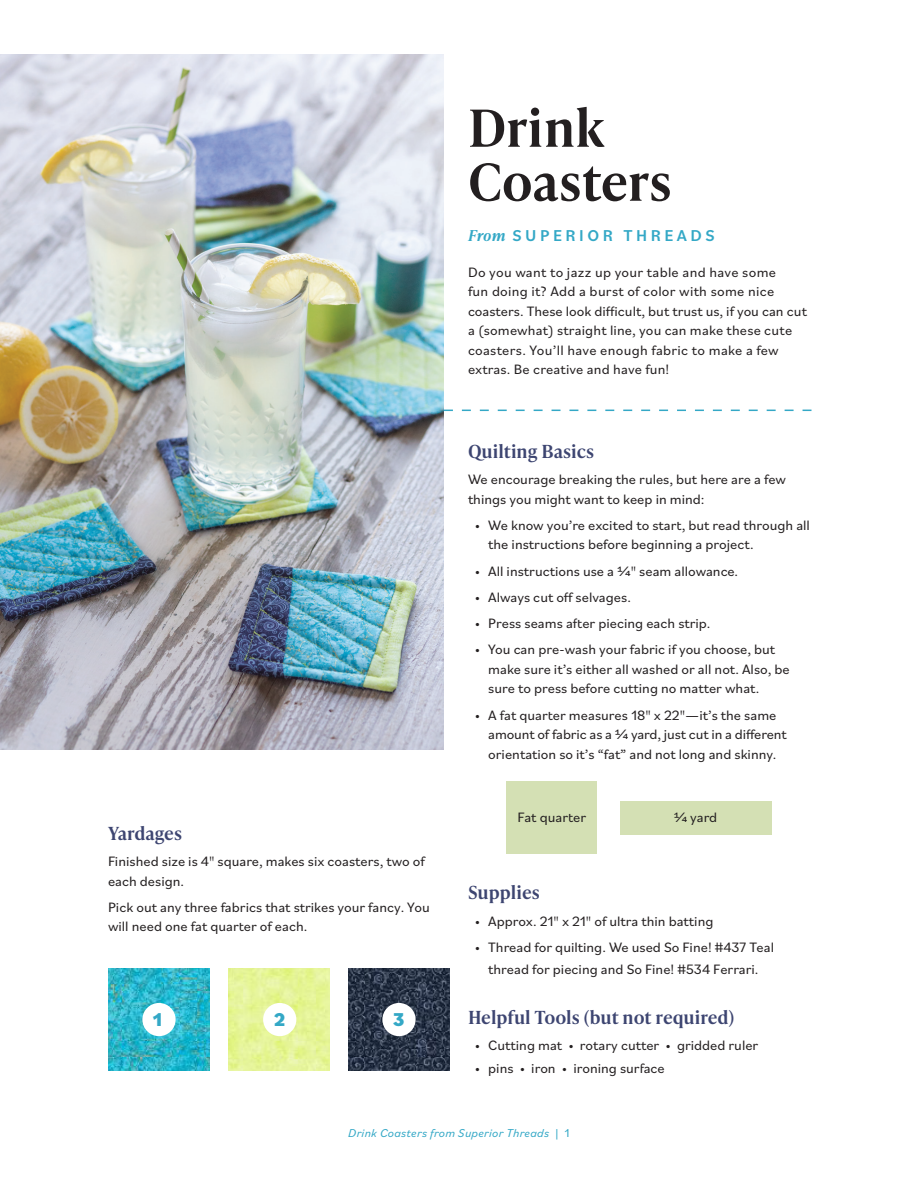
<style>
.page{position:relative;width:918px;height:1188px;background:#fff}
.page>*{position:absolute;margin:0;border:0;box-sizing:border-box;transform-origin:0 0}
.t1{font:600 51px/54px "Ivy Presto Text";letter-spacing:-.01em;color:#231f20}
.t2{font:800 19.5px "Bilo";color:#34a8c6}
.t3{font:600 18px "Ivy Presto Text";color:#3d4571}
.t4{font:500 16.5px "Bilo";letter-spacing:.21em;color:#34a8c6}
.t5{font:14.25px/19.5px "Bilo";color:#231f20}
.t6{font:italic 12px "Bilo";letter-spacing:.02em;color:#34a8c6}
.s1{font-family:"Ivy Presto Text";font-weight:600;font-style:italic;font-size:15px}
.s2{font-style:normal}
</style>
<div class="page">
<img style="left:0;top:54px;width:444px;height:696px">
<svg style="left:444px;top:410px;width:368px;height:1px"></svg>
<div style="left:620px;top:801px;width:151px;height:34px;background:#d4e0b4"></div>
<div style="left:507px;top:781px;width:90px;height:73px;background:#d4e0b4"></div>
<img style="left:348px;top:969px;width:102px;height:102px">
<img style="left:108px;top:969px;width:102px;height:102px">
<img style="left:228px;top:969px;width:102px;height:102px">
<div style="left:142px;top:1003px;width:34px;height:33px;background:#fff;border-radius:50%"></div>
<div style="left:263px;top:1003px;width:33px;height:33px;background:#fff;border-radius:50%"></div>
<div style="left:382px;top:1003px;width:34px;height:33px;background:#fff;border-radius:50%"></div>
<p class="t1" style="left:468px;top:99px;width:205px">Drink<br>Coasters</p>
<p class="t4" style="left:468px;top:224px;width:248px"><span class="s1">From</span> SUPERIOR THREADS</p>
<p class="t5" style="left:468px;top:262px;width:340px">Do you want to jazz up your table and have some<br>fun doing it? Add a burst of color with some nice coasters. These look difficult, but trust us, if you can cut a (somewhat) straight line, you can make these cute coasters. You’ll have enough fabric to make a few extras. Be creative and have fun!</p>
<p class="t3" style="left:108px;top:820px;width:76px">Yardages</p>
<p class="t5" style="left:108px;top:851px;width:318px">Finished size is 4" square, makes six coasters, two of each design.</p>
<p class="t5" style="left:108px;top:897px;width:323px">Pick out any three fabrics that strikes your fancy. You will need one fat quarter of each.</p>
<p class="t2" style="left:153px;top:1006px;width:11px">1</p>
<p class="t2" style="left:274px;top:1006px;width:13px">2</p>
<p class="t2" style="left:393px;top:1006px;width:13px">3</p>
<p class="t3" style="left:468px;top:438px;width:128px">Quilting Basics</p>
<p class="t5" style="left:468px;top:469px;width:320px">We encourage breaking the rules, but here are a few things you might want to keep in mind:</p>
<p class="t5" style="left:488px;top:515px;width:323px;text-indent:-14px">• We know you’re excited to start, but read through all the instructions before beginning a project.</p>
<p class="t5" style="left:475px;top:561px;width:265px">• All instructions use a 1/4" seam allowance.</p>
<p class="t5" style="left:475px;top:587px;width:158px">• Always cut off selvages.</p>
<p class="t5" style="left:475px;top:613px;width:237px">• Press seams after piecing each strip.</p>
<p class="t5" style="left:488px;top:639px;width:303px;text-indent:-14px">• You can pre-wash your fabric if you choose, but make sure it’s either all washed or all not. Also, be sure to press before cutting no matter what.</p>
<p class="t5" style="left:488px;top:705px;width:300px;text-indent:-14px">• A fat quarter measures 18" x 22"—it’s the same amount of fabric as a 1/4 yard, just cut in a different orientation so it’s “fat” and not long and skinny.</p>
<p class="t5" style="left:517px;top:807px;width:70px">Fat quarter</p>
<p class="t5" style="left:674px;top:807px;width:45px">1/4 yard</p>
<p class="t3" style="left:468px;top:880px;width:73px">Supplies</p>
<p class="t5" style="left:475px;top:911px;width:240px">• Approx. 21" x 21" of ultra thin batting</p>
<p class="t5" style="left:475px;top:935px;width:301px;line-height:22.5px;text-align:center">• Thread for quilting. We used So Fine! #437 Teal thread for piecing and So Fine! #534 Ferrari.</p>
<p class="t3" style="left:468px;top:1004px;width:268px">Helpful Tools (but not required)</p>
<p class="t5" style="left:475px;top:1035px;width:285px">• Cutting mat • rotary cutter • gridded ruler</p>
<p class="t5" style="left:475px;top:1058px;width:191px">• pins • iron • ironing surface</p>
<p class="t6" style="left:348px;top:1125px;width:223px">Drink Coasters from Superior Threads <span class="s2">| 1</span></p>
</div>
